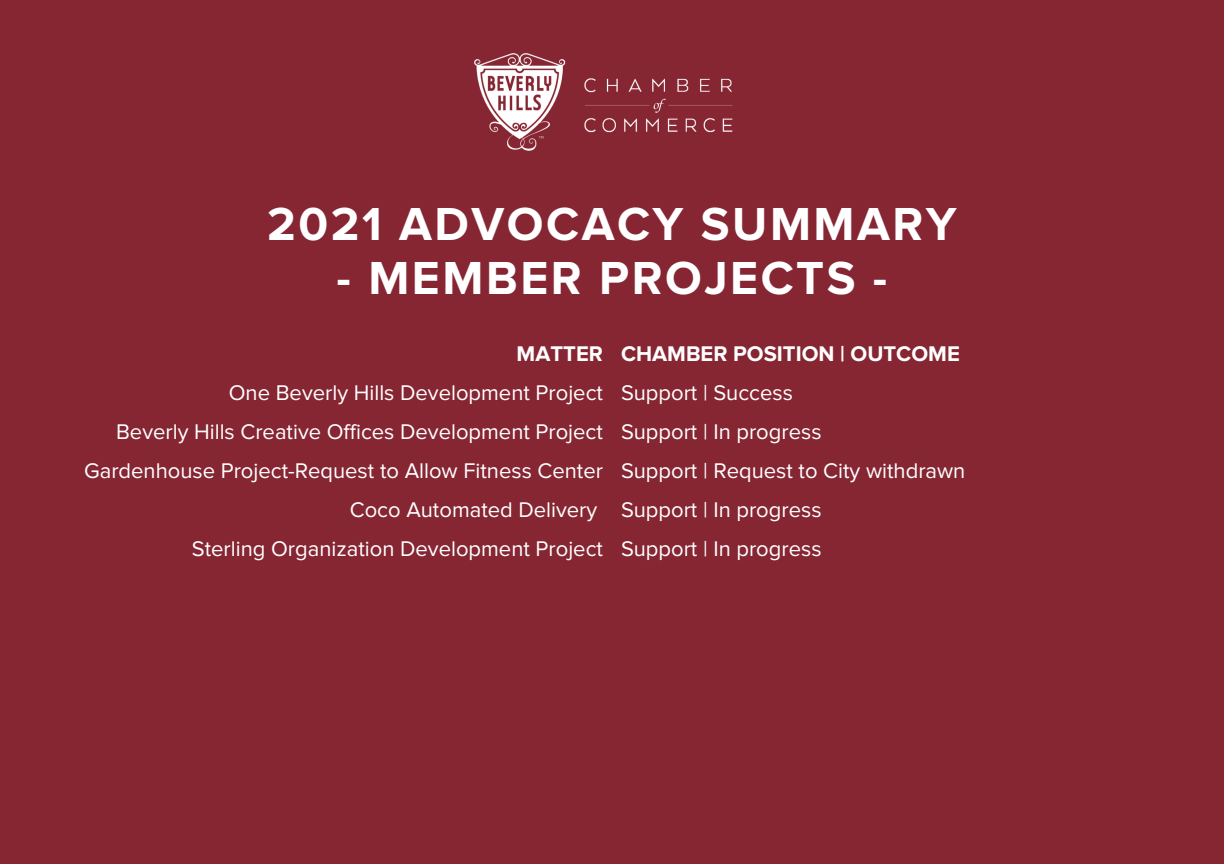
<style>
.page{position:relative;width:1224px;height:864px;background:#862633}
.page>*{position:absolute;margin:0;border:0;box-sizing:border-box;transform-origin:0 0}
.t1{font:700 48px "Proxima Nova";letter-spacing:.055em;color:#fff}
.t2{font:22px "Proxima Nova";color:#fff}
.t3{font:700 22px "Proxima Nova";color:#fff}
</style>
<div class="page">
<img style="left:474px;top:53px;width:259px;height:98px">
<p class="t1" style="left:267px;top:196px;width:691px">2021 ADVOCACY SUMMARY</p>
<p class="t1" style="left:337px;top:250px;width:552px">- MEMBER PROJECTS -</p>
<p class="t3" style="left:517px;top:340px;width:88px">MATTER</p>
<p class="t2" style="left:229px;top:379px;width:376px">One Beverly Hills Development Project</p>
<p class="t2" style="left:116px;top:418px;width:488px">Beverly Hills Creative Offices Development Project</p>
<p class="t2" style="left:84px;top:457px;width:520px">Gardenhouse Project-Request to Allow Fitness Center</p>
<p class="t2" style="left:350px;top:496px;width:249px">Coco Automated Delivery</p>
<p class="t2" style="left:192px;top:535px;width:413px">Sterling Organization Development Project</p>
<p class="t3" style="left:621px;top:340px;width:340px">CHAMBER POSITION | OUTCOME</p>
<p class="t2" style="left:621px;top:379px;width:174px">Support | Success</p>
<p class="t2" style="left:621px;top:418px;width:202px">Support | In progress</p>
<p class="t2" style="left:621px;top:457px;width:346px">Support | Request to City withdrawn</p>
<p class="t2" style="left:621px;top:496px;width:202px">Support | In progress</p>
<p class="t2" style="left:621px;top:535px;width:202px">Support | In progress</p>
</div>
